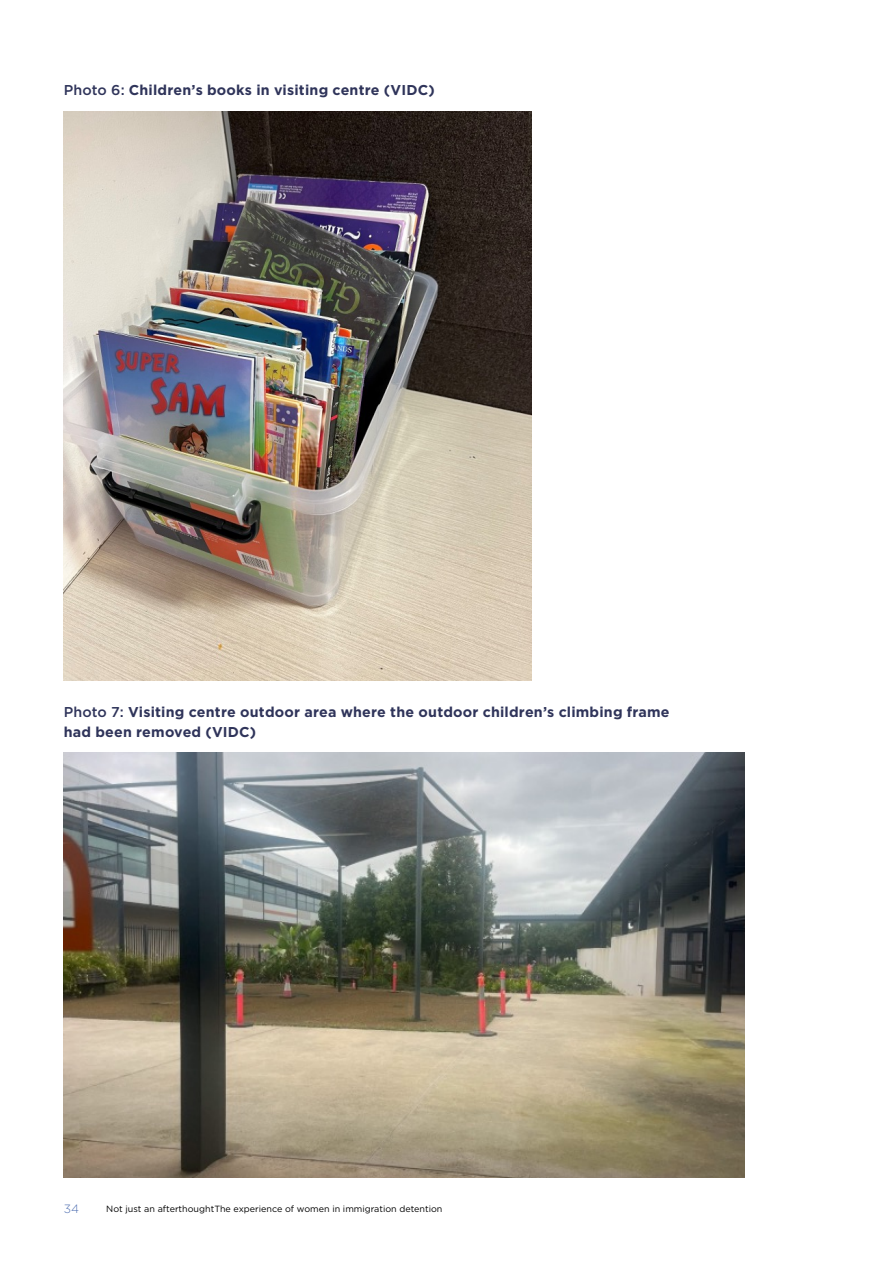
<style>
.page{position:relative;width:893px;height:1263px;background:#fff}
.page>*{position:absolute;margin:0;border:0;box-sizing:border-box;transform-origin:0 0}
.Figure_Caption{font:700 14.25px/19.5px "Gotham";letter-spacing:.015em;color:#2f345a}
.t1{font:300 12px "Gotham";color:#5372b3}
.t2{font:9px "Gotham";color:#000}
.s1{font-weight:500}
</style>
<div class="page">
<img style="left:64px;top:111px;width:467px;height:570px">
<img style="left:64px;top:752px;width:680px;height:426px">
<p class="Figure_Caption" style="left:64px;top:80px;width:373px"><span class="s1">Photo 6:</span> Children’s books in visiting centre (VIDC)</p>
<p class="Figure_Caption" style="left:64px;top:702px;width:607px"><span class="s1">Photo 7:</span> Visiting centre outdoor area where the outdoor children’s climbing frame had been removed (VIDC)</p>
<p class="t1" style="left:64px;top:1202px;width:17px">34</p>
<p class="t2" style="left:106px;top:1204px;width:338px">Not just an afterthoughtThe experience of women in immigration detention</p>
</div>
